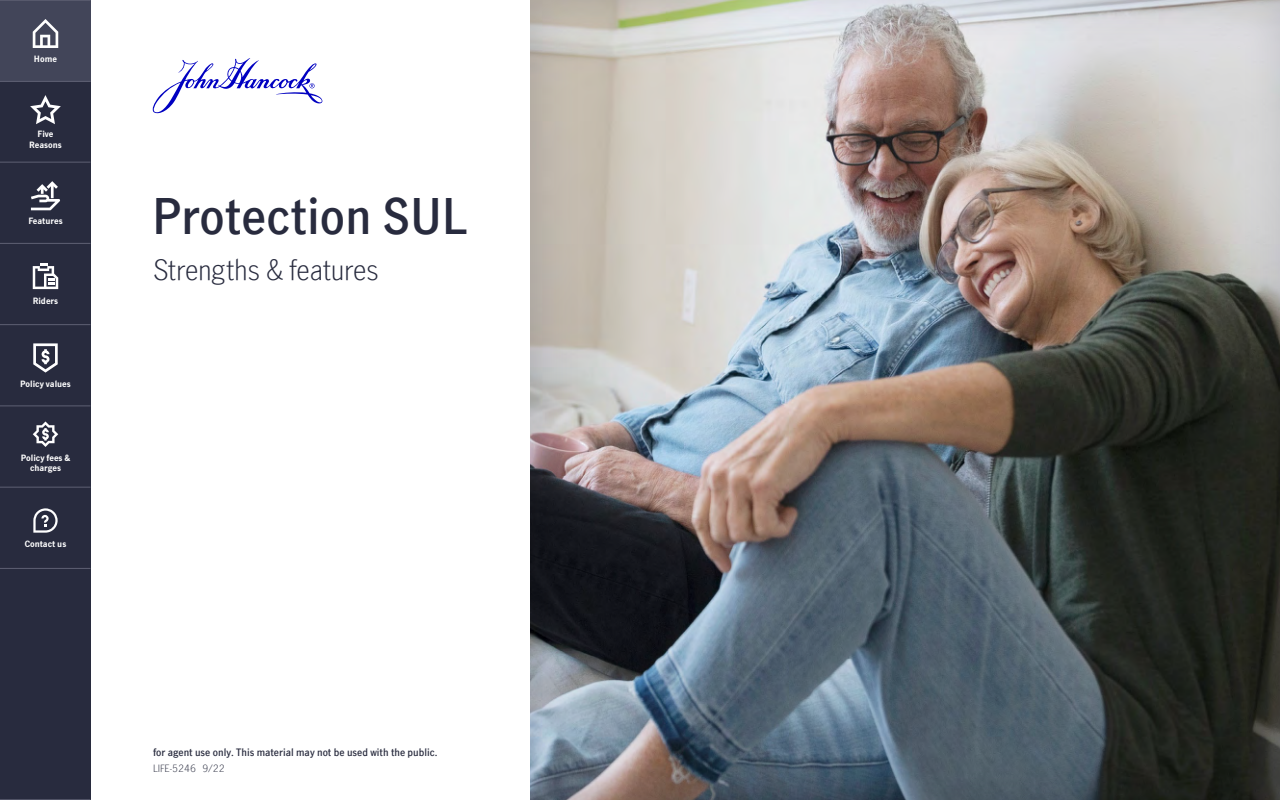
<style>
.page{position:relative;width:1280px;height:800px;background:#fff}
.page>*{position:absolute;margin:0;border:0;box-sizing:border-box;transform-origin:0 0}
.t1{font:600 48px "Manulife JH Sans Optimized";color:#282b3e}
.t2{font:300 28px "Manulife JH Sans Optimized";letter-spacing:-.01em;color:#282b3e}
.t3{font:600 10px "Manulife JH Sans Optimized";color:#282b3e}
.t4{font:300 10px "Manulife JH Sans Optimized";color:#282b3e}
.t5{font:700 8.5px/10.2px "Manulife JH Sans Optimized";color:#fff;text-align:center}
</style>
<div class="page">
<div style="left:0;top:0;width:90px;height:800px;background:#282b3e"></div>
<div style="left:522px;top:0;width:758px;height:800px;background:#8e90a2;opacity:.36"></div>
<div style="left:0;top:0;width:90px;height:81px;background:#424559"></div>
<svg style="left:152px;top:58px;width:171px;height:56px"></svg>
<hr style="left:0;top:81px;width:91px;height:1px;background:#5e6073">
<hr style="left:0;top:0;width:91px;height:1px;background:#5e6073">
<hr style="left:0;top:162px;width:91px;height:1px;background:#5e6073">
<hr style="left:0;top:243px;width:91px;height:1px;background:#5e6073">
<hr style="left:0;top:324px;width:91px;height:1px;background:#5e6073">
<hr style="left:0;top:406px;width:91px;height:1px;background:#5e6073">
<hr style="left:0;top:487px;width:91px;height:1px;background:#5e6073">
<hr style="left:0;top:568px;width:91px;height:1px;background:#5e6073">
<hr style="left:0;top:799px;width:91px;height:1px;background:#5e6073">
<svg style="left:33px;top:343px;width:25px;height:30px"></svg>
<svg style="left:33px;top:19px;width:25px;height:29px"></svg>
<svg style="left:30px;top:95px;width:31px;height:29px"></svg>
<svg style="left:33px;top:421px;width:25px;height:26px"></svg>
<svg style="left:31px;top:181px;width:29px;height:29px"></svg>
<svg style="left:33px;top:264px;width:25px;height:25px"></svg>
<svg style="left:33px;top:508px;width:25px;height:25px"></svg>
<p class="t5" style="left:34px;top:53px;width:25px">Home</p>
<p class="t5" style="left:29px;top:129px;width:34px">Five<br>Reasons</p>
<p class="t5" style="left:28px;top:215px;width:36px">Features</p>
<p class="t5" style="left:33px;top:296px;width:27px">Riders</p>
<p class="t5" style="left:20px;top:378px;width:52px">Policy values</p>
<p class="t5" style="left:21px;top:452px;width:51px">Policy fees &amp; charges</p>
<p class="t5" style="left:25px;top:538px;width:43px">Contact us</p>
<h1 class="t1" style="left:152px;top:183px;width:317px">Protection SUL</h1>
<h2 class="t2" style="left:153px;top:251px;width:227px">Strengths &amp; features</h2>
<p class="t3" style="left:153px;top:745px;width:286px">for agent use only. This material may not be used with the public.</p>
<p class="t4" style="left:153px;top:761px;width:73px">LIFE-5246 9/22</p>
</div>
